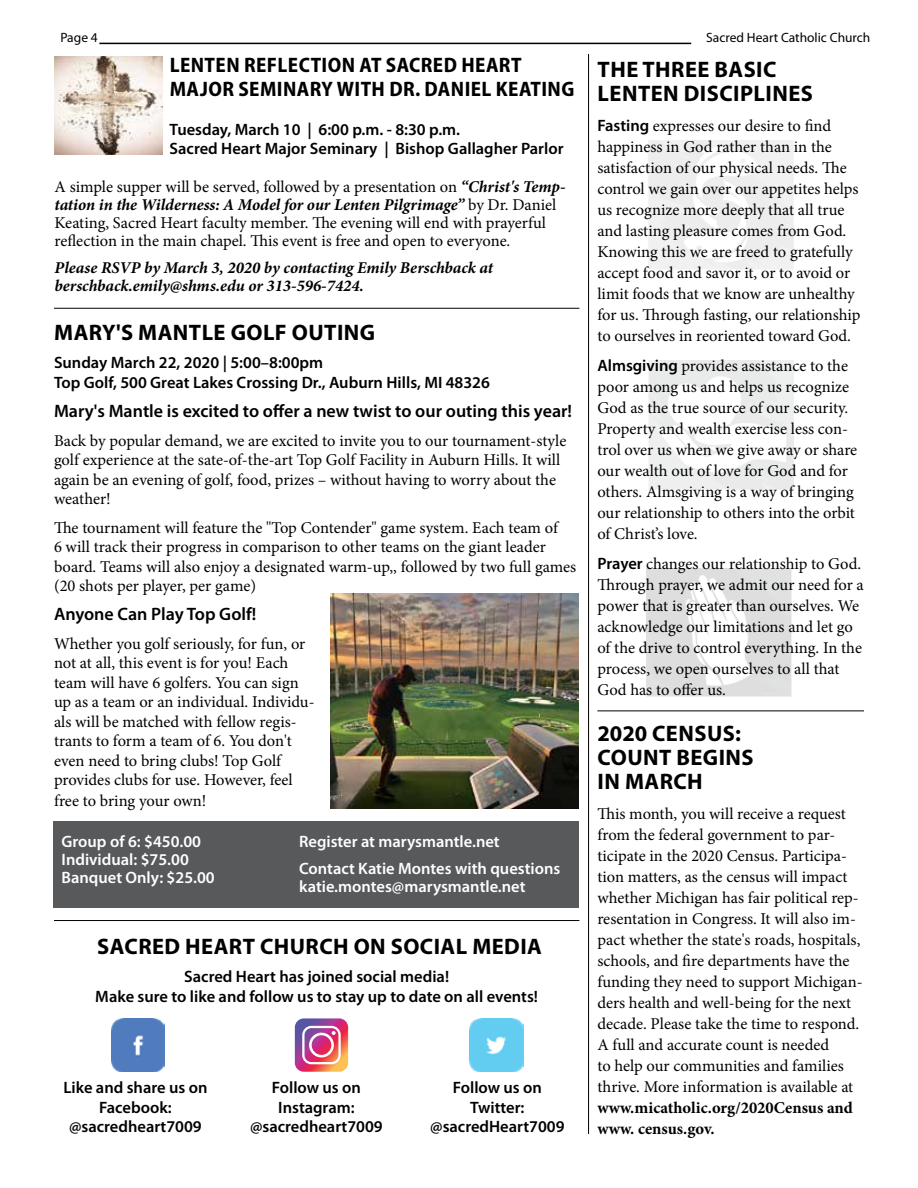
<style>
.page{position:relative;width:918px;height:1188px;background:#fff}
.page>*{position:absolute;margin:0;border:0;box-sizing:border-box;transform-origin:0 0}
.t1{font:700 22.5px/24px "Myriad Pro";letter-spacing:.02em;color:#000}
.t2{font:700 semi-condensed 21px/24px "Myriad Pro";letter-spacing:.02em;color:#000}
.t3{font:600 18px "Myriad Pro";color:#000}
.t4{font:16.5px/21px "Minion Pro";letter-spacing:-.005em;color:#000}
.t5{font:600 16.5px/19.5px "Myriad Pro";color:#000;text-align:center}
.t6{font:600 16.5px/18px "Myriad Pro";color:#fff}
.t7{font:italic 700 16.5px/18px "Minion Pro";color:#000}
.t8{font:700 16.5px/21px "Minion Pro";color:#000}
.t9{font:13.5px "Myriad Pro";color:#000}
.s1{font-weight:700;font-style:italic}
.s2{font-family:"Myriad Pro";font-weight:600}
</style>
<div class="page">
<hr style="left:99px;top:43px;width:592px;height:1px;background:#000">
<img style="left:646px;top:568px;width:146px;height:129px">
<img style="left:648px;top:361px;width:145px;height:129px">
<div style="left:53px;top:821px;width:525px;height:86px;background:#58595b"></div>
<img style="left:330px;top:593px;width:249px;height:216px">
<hr style="left:54px;top:308px;width:525px;height:1px;background:#000">
<hr style="left:54px;top:920px;width:525px;height:1px;background:#000">
<hr style="left:597px;top:711px;width:267px;height:1px;background:#000">
<hr style="left:588px;top:54px;width:1px;height:1080px;background:#000">
<img style="left:55px;top:56px;width:108px;height:99px">
<svg style="left:295px;top:1018px;width:53px;height:54px;background:#cc7191"></svg>
<img style="left:470px;top:1018px;width:53px;height:54px">
<img style="left:111px;top:1018px;width:54px;height:54px">
<p class="t9" style="left:60px;top:30px;width:39px">Page 4</p>
<p class="t9" style="left:706px;top:30px;width:166px">Sacred Heart Catholic Church</p>
<p class="t2" style="left:170px;top:53px;width:406px">LENTEN REFLECTION AT SACRED HEART<br>MAJOR SEMINARY WITH DR. DANIEL KEATING</p>
<p class="t5" style="left:170px;top:120px;width:396px;text-align:left">Tuesday, March 10 | 6:00 p.m. - 8:30 p.m.<br>Sacred Heart Major Seminary | Bishop Gallagher Parlor</p>
<p class="t4" style="left:55px;top:178px;width:513px;line-height:18px">A simple supper will be served, followed by a presentation on <span class="s1">“Christ's Temp&shy;tation in the Wilderness: A Model for our Lenten Pilgrimage”</span> by Dr. Daniel Keating, Sacred Heart faculty member. The evening will end with prayerful reflection in the main chapel. This event is free and open to everyone.</p>
<p class="t7" style="left:55px;top:258px;width:440px">Please RSVP by March 3, 2020 by contacting Emily Berschback at berschback.emily@shms.edu or 313-596-7424.</p>
<h1 class="t1" style="left:54px;top:321px;width:322px">MARY'S MANTLE GOLF OUTING</h1>
<p class="t5" style="left:54px;top:353px;width:438px;text-align:left">Sunday March 22, 2020 | 5:00–8:00pm<br>Top Golf, 500 Great Lakes Crossing Dr., Auburn Hills, MI 48326</p>
<p class="t3" style="left:54px;top:401px;width:520px">Mary's Mantle is excited to offer a new twist to our outing this year!</p>
<p class="t4" style="left:54px;top:431px;width:514px;line-height:19.5px">Back by popular demand, we are excited to invite you to our tournament-style golf experience at the sate-of-the-art Top Golf Facility in Auburn Hills. It will again be an evening of golf, food, prizes – without having to worry about the weather!</p>
<p class="t4" style="left:54px;top:518px;width:524px;line-height:19.5px">The tournament will feature the "Top Contender" game system. Each team of<br>6 will track their progress in comparison to other teams on the giant leader board. Teams will also enjoy a designated warm-up,, followed by two full games (20 shots per player, per game)</p>
<p class="t3" style="left:54px;top:604px;width:204px">Anyone Can Play Top Golf!</p>
<p class="t4" style="left:54px;top:634px;width:262px;line-height:19.6px">Whether you golf seriously, for fun, or not at all, this event is for you! Each team will have 6 golfers. You can sign up as a team or an individual. Individu&shy;als will be matched with fellow regis&shy;trants to form a team of 6. You don't even need to bring clubs! Top Golf provides clubs for use. However, feel free to bring your own!</p>
<p class="t6" style="left:299px;top:829px;width:263px;line-height:27px">Register at marysmantle.net<br>Contact Katie Montes with questions</p>
<p class="t6" style="left:299px;top:878px;width:228px">katie.montes@marysmantle.net</p>
<p class="t6" style="left:62px;top:833px;width:155px">Group of 6: $450.00<br>Individual: $75.00<br>Banquet Only: $25.00</p>
<h1 class="t1" style="left:97px;top:935px;width:446px">SACRED HEART CHURCH ON SOCIAL MEDIA</h1>
<p class="t5" style="left:95px;top:967px;width:444px">Sacred Heart has joined social media!<br>Make sure to like and follow us to stay up to date on all events!</p>
<p class="t5" style="left:63px;top:1078px;width:146px">Like and share us on<br>Facebook: @sacredheart7009</p>
<p class="t5" style="left:250px;top:1078px;width:134px">Follow us on<br>Instagram: @sacredheart7009</p>
<p class="t5" style="left:430px;top:1078px;width:136px">Follow us on<br>Twitter: @sacredHeart7009</p>
<h1 class="t1" style="left:598px;top:58px;width:217px">THE THREE BASIC<br>LENTEN DISCIPLINES</h1>
<p class="t4" style="left:597px;top:116px;width:265px"><span class="s2">Fasting</span> expresses our desire to find happiness in God rather than in the satisfaction of our physical needs. The control we gain over our appetites helps us recognize more deeply that all true and lasting pleasure comes from God.<br>Knowing this we are freed to gratefully accept food and savor it, or to avoid or limit foods that we know are unhealthy for us. Through fasting, our relationship to ourselves in reoriented toward God.</p>
<p class="t4" style="left:597px;top:356px;width:261px"><span class="s2">Almsgiving</span> provides assistance to the poor among us and helps us recognize God as the true source of our security.<br>Property and wealth exercise less con&shy;trol over us when we give away or share our wealth out of love for God and for others. Almsgiving is a way of bringing our relationship to others into the orbit of Christ’s love.</p>
<p class="t4" style="left:597px;top:554px;width:268px"><span class="s2">Prayer</span> changes our relationship to God.<br>Through prayer, we admit our need for a power that is greater than ourselves. We acknowledge our limitations and let go of the drive to control everything. In the process, we open ourselves to all that God has to offer us.</p>
<h1 class="t1" style="left:597px;top:722px;width:158px">2020 CENSUS:<br>COUNT BEGINS<br>IN MARCH</h1>
<p class="t4" style="left:597px;top:803px;width:267px">This month, you will receive a request from the federal government to par&shy;ticipate in the 2020 Census. Participa&shy;tion matters, as the census will impact whether Michigan has fair political rep&shy;resentation in Congress. It will also im&shy;pact whether the state's roads, hospitals, schools, and fire departments have the funding they need to support Michigan&shy;ders health and well-being for the next decade. Please take the time to respond.<br>A full and accurate count is needed<br>to help our communities and families thrive. More information is available at</p>
<p class="t8" style="left:597px;top:1097px;width:257px">www.micatholic.org/2020Census and www. census.gov.</p>
</div>
